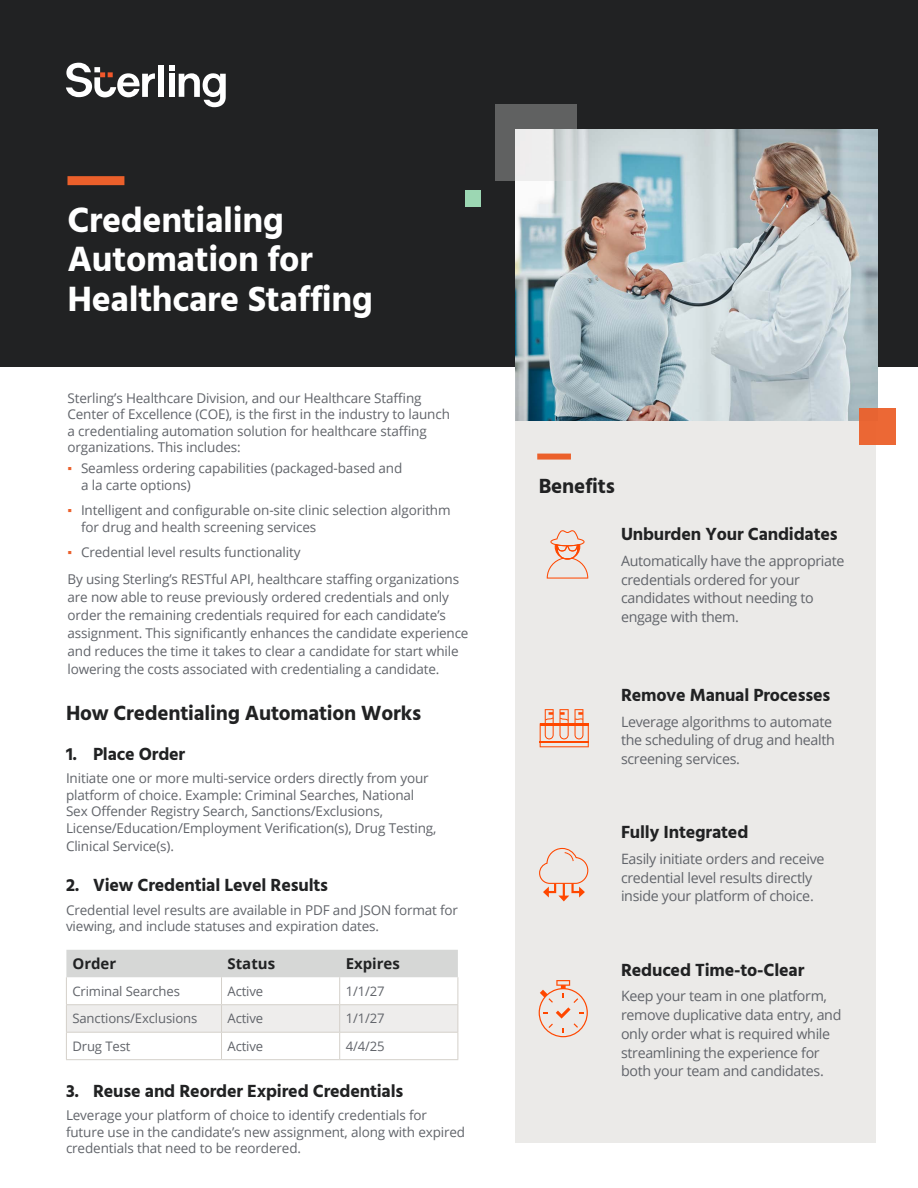
<style>
.page{position:relative;width:918px;height:1188px;background:#fff}
.page>*{position:absolute;margin:0;border:0;box-sizing:border-box;transform-origin:0 0}
.t1{font:700 36px/39.8px "Hind";letter-spacing:-.01em;color:#fff}
.t2{font:700 21px "Hind";letter-spacing:-.01em;color:#212223}
.t3{font:700 18px "Hind";letter-spacing:-.01em;color:#212223}
.t4{font:700 15px "Open Sans";color:#212223}
.t5{font:14.25px/18.8px "Open Sans";letter-spacing:-.02em;color:#61646a}
.t6{font:13.5px/16.5px "Open Sans";letter-spacing:-.01em;color:#61646a}
.t7{font:13.2px "Open Sans";letter-spacing:-.01em;color:#61646a}
.s1{font-family:"Arial";color:#eb602b}
</style>
<div class="page">
<div style="left:0;top:0;width:918px;height:367px;background:#212223"></div>
<div style="left:516px;top:411px;width:360px;height:732px;background:#ebeae8"></div>
<svg style="left:539px;top:980px;width:49px;height:57px"></svg>
<div style="left:537px;top:454px;width:34px;height:6px;background:#eb602b"></div>
<img style="left:516px;top:129px;width:361px;height:291px">
<hr style="left:66px;top:1059px;width:156px;height:1px;background:#d4d0ca">
<hr style="left:222px;top:1059px;width:118px;height:1px;background:#d4d0ca">
<hr style="left:340px;top:1059px;width:118px;height:1px;background:#d4d0ca">
<svg style="left:66px;top:950px;width:393px;height:109px"></svg>
<svg style="left:539px;top:847px;width:50px;height:54px"></svg>
<svg style="left:66px;top:62px;width:160px;height:45px"></svg>
<svg style="left:547px;top:530px;width:41px;height:49px"></svg>
<svg style="left:540px;top:709px;width:49px;height:38px"></svg>
<hr style="left:540px;top:742px;width:49px;height:1px;background:#ff4700">
<hr style="left:540px;top:723px;width:48px;height:3px;background:#ff4700">
<div style="left:465px;top:190px;width:16px;height:16px;background:#9cd7b3"></div>
<svg style="left:495px;top:104px;width:81px;height:77px;background:#a2a3a3"></svg>
<div style="left:859px;top:408px;width:36px;height:36px;background:#ec6835"></div>
<div style="left:68px;top:176px;width:56px;height:9px;background:#eb602b"></div>
<h1 class="t1" style="left:68px;top:199px;width:307px">Credentialing<br>Automation for<br>Healthcare Staffing</h1>
<p class="t6" style="left:68px;top:389px;width:384px">Sterling’s Healthcare Division, and our Healthcare Staffing Center of Excellence (COE), is the first in the industry to launch a credentialing automation solution for healthcare staffing organizations. This includes:</p>
<p class="t6" style="left:81px;top:460px;width:323px;text-indent:-14px"><span class="s1">▪</span> Seamless ordering capabilities (packaged-based and a la carte options)</p>
<p class="t6" style="left:81px;top:502px;width:371px;text-indent:-14px"><span class="s1">▪</span> Intelligent and configurable on-site clinic selection algorithm for drug and health screening services</p>
<p class="t6" style="left:68px;top:539px;width:393px;line-height:26.8px"><span class="s1">▪</span> Credential level results functionality<br>By using Sterling’s RESTful API, healthcare staffing organizations</p>
<p class="t6" style="left:68px;top:588px;width:403px;line-height:18px">are now able to reuse previously ordered credentials and only order the remaining credentials required for each candidate’s assignment. This significantly enhances the candidate experience and reduces the time it takes to clear a candidate for start while lowering the costs associated with credentialing a candidate.</p>
<h2 class="t2" style="left:66px;top:700px;width:357px">How Credentialing Automation Works</h2>
<h3 class="t3" style="left:66px;top:743px;width:121px">1. Place Order</h3>
<p class="t6" style="left:66px;top:770px;width:372px">Initiate one or more multi-service orders directly from your platform of choice. Example: Criminal Searches, National Sex Offender Registry Search, Sanctions/Exclusions, License/Education/Employment Verification(s), Drug Testing,</p>
<p class="t6" style="left:66px;top:838px;width:110px">Clinical Service(s).</p>
<h3 class="t3" style="left:66px;top:875px;width:264px">2. View Credential Level Results</h3>
<p class="t6" style="left:66px;top:901px;width:394px">Credential level results are available in PDF and JSON format for viewing, and include statuses and expiration dates.</p>
<p class="t4" style="left:72px;top:953px;width:45px">Order</p>
<p class="t4" style="left:228px;top:953px;width:49px">Status</p>
<p class="t4" style="left:346px;top:953px;width:56px">Expires</p>
<p class="t7" style="left:72px;top:982px;width:109px">Criminal Searches</p>
<p class="t7" style="left:228px;top:982px;width:37px">Active</p>
<p class="t7" style="left:346px;top:982px;width:41px">1/1/27</p>
<p class="t7" style="left:72px;top:1010px;width:126px">Sanctions/Exclusions</p>
<p class="t7" style="left:228px;top:1010px;width:37px">Active</p>
<p class="t7" style="left:346px;top:1010px;width:41px">1/1/27</p>
<p class="t7" style="left:72px;top:1037px;width:60px">Drug Test</p>
<p class="t7" style="left:228px;top:1037px;width:37px">Active</p>
<p class="t7" style="left:346px;top:1037px;width:41px">4/4/25</p>
<h3 class="t3" style="left:66px;top:1080px;width:339px">3. Reuse and Reorder Expired Credentials</h3>
<p class="t6" style="left:66px;top:1107px;width:401px">Leverage your platform of choice to identify credentials for future use in the candidate’s new assignment, along with expired credentials that need to be reordered.</p>
<h2 class="t2" style="left:539px;top:473px;width:78px">Benefits</h2>
<h3 class="t3" style="left:621px;top:524px;width:218px">Unburden Your Candidates</h3>
<p class="t5" style="left:621px;top:551px;width:225px">Automatically have the appropriate credentials ordered for your candidates without needing to engage with them.</p>
<h3 class="t3" style="left:621px;top:684px;width:211px">Remove Manual Processes</h3>
<p class="t5" style="left:621px;top:712px;width:215px">Leverage algorithms to automate the scheduling of drug and health screening services.</p>
<h3 class="t3" style="left:621px;top:822px;width:129px">Fully Integrated</h3>
<p class="t5" style="left:621px;top:849px;width:205px">Easily initiate orders and receive credential level results directly inside your platform of choice.</p>
<h3 class="t3" style="left:621px;top:959px;width:185px">Reduced Time-to-Clear</h3>
<p class="t5" style="left:621px;top:986px;width:222px">Keep your team in one platform, remove duplicative data entry, and only order what is required while streamlining the experience for both your team and candidates.</p>
</div>
